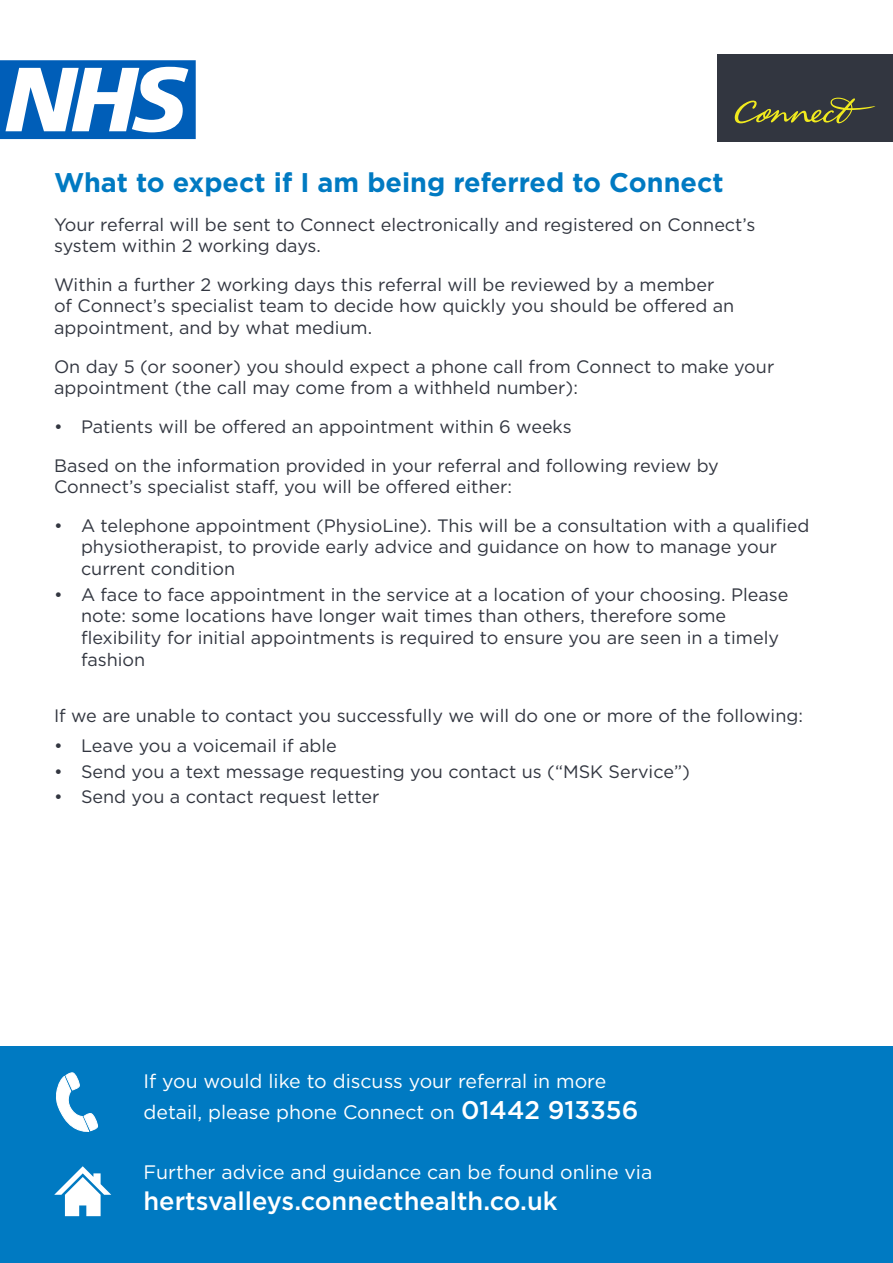
<style>
.page{position:relative;width:893px;height:1263px;background:#fff}
.page>*{position:absolute;margin:0;border:0;box-sizing:border-box;transform-origin:0 0}
.t1{font:700 27px "Gotham";color:#007ac2}
.t2{font:500 25.5px "Gotham";color:#fff}
.t3{font:19.5px/30.6px "Gotham";color:#fff}
.t4{font:18px/21.6px "Gotham";color:#323640}
.s1{font-weight:500;font-size:25.5px}
</style>
<div class="page">
<div style="left:718px;top:54px;width:175px;height:88px;background:#323640"></div>
<svg style="left:735px;top:98px;width:140px;height:25px"></svg>
<svg style="left:0;top:60px;width:196px;height:79px"></svg>
<div style="left:0;top:1046px;width:893px;height:217px;background:#007ac2"></div>
<svg style="left:54px;top:1166px;width:57px;height:50px"></svg>
<svg style="left:56px;top:1072px;width:42px;height:60px"></svg>
<p class="t1" style="left:54px;top:164px;width:671px">What to expect if I am being referred to Connect</p>
<p class="t4" style="left:54px;top:213px;width:703px">Your referral will be sent to Connect electronically and registered on Connect’s system within 2 working days.</p>
<p class="t4" style="left:54px;top:273px;width:682px">Within a further 2 working days this referral will be reviewed by a member of Connect’s specialist team to decide how quickly you should be offered an appointment, and by what medium.</p>
<p class="t4" style="left:54px;top:355px;width:722px">On day 5 (or sooner) you should expect a phone call from Connect to make your appointment (the call may come from a withheld number):</p>
<p class="t4" style="left:54px;top:415px;width:519px">• Patients will be offered an appointment within 6 weeks</p>
<p class="t4" style="left:54px;top:454px;width:666px">Based on the information provided in your referral and following review by<br>Connect’s specialist staff, you will be offered either:</p>
<p class="t4" style="left:81px;top:514px;width:730px;text-indent:-27px">• A telephone appointment (PhysioLine). This will be a consultation with a qualified physiotherapist, to provide early advice and guidance on how to manage your current condition</p>
<p class="t4" style="left:81px;top:583px;width:709px;text-indent:-27px">• A face to face appointment in the service at a location of your choosing. Please note: some locations have longer wait times than others, therefore some flexibility for initial appointments is required to ensure you are seen in a timely fashion</p>
<p class="t4" style="left:54px;top:704px;width:750px">If we are unable to contact you successfully we will do one or more of the following:</p>
<p class="t4" style="left:54px;top:734px;width:284px">• Leave you a voicemail if able</p>
<p class="t4" style="left:54px;top:760px;width:637px">• Send you a text message requesting you contact us (“MSK Service”)</p>
<p class="t4" style="left:54px;top:786px;width:327px">• Send you a contact request letter</p>
<p class="t3" style="left:144px;top:1066px;width:496px">If you would like to discuss your referral in more detail, please phone Connect on <span class="s1">01442 913356</span></p>
<p class="t3" style="left:144px;top:1156px;width:510px">Further advice and guidance can be found online via</p>
<p class="t2" style="left:144px;top:1184px;width:416px">hertsvalleys.connecthealth.co.uk</p>
</div>
